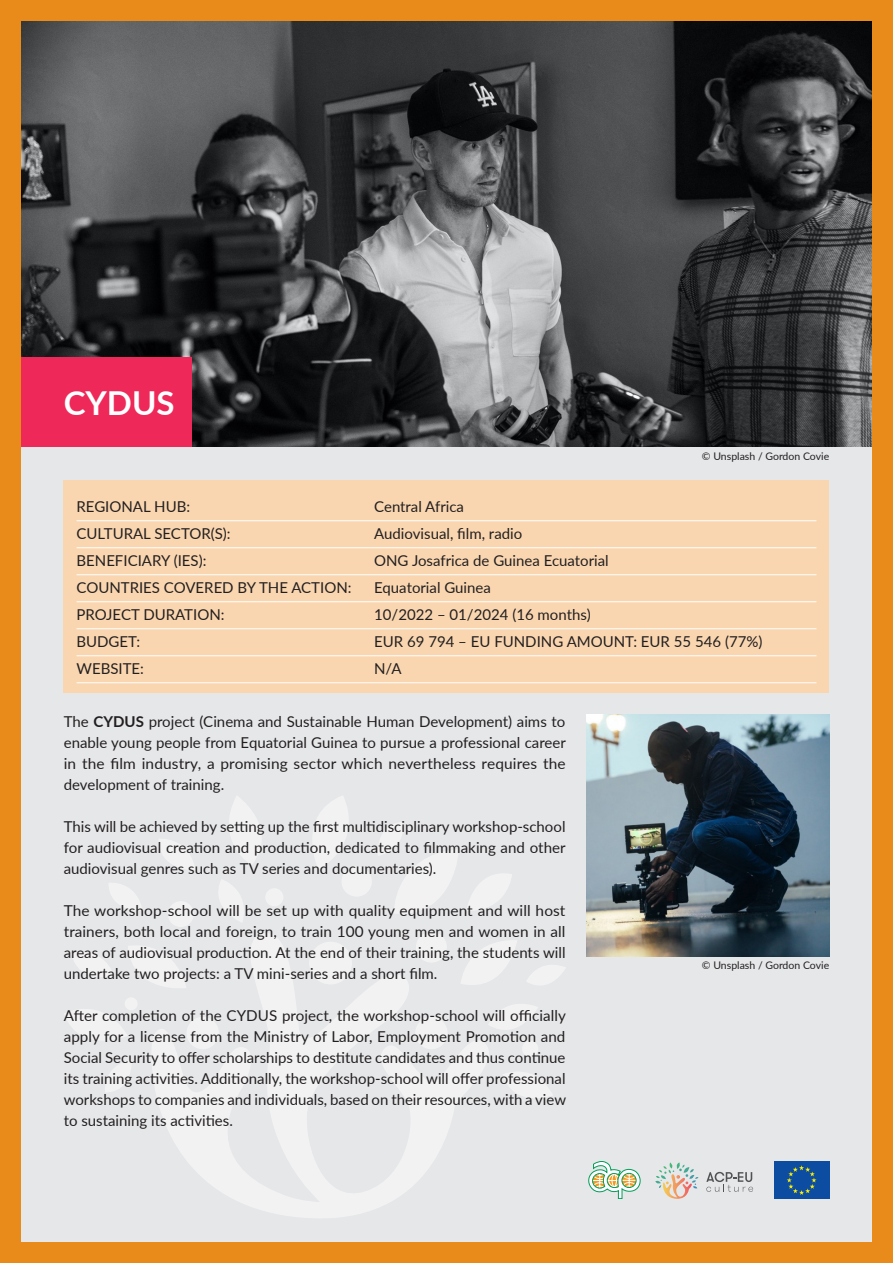
<style>
.page{position:relative;width:893px;height:1263px;background:#e98b1b}
.page>*{position:absolute;margin:0;border:0;box-sizing:border-box;transform-origin:0 0}
.t1{font:700 33px "Lato";color:#fff}
.t2{font:15px/21px "Lato";color:#231f20;text-align:justify}
.t3{font:10.5px "Lato";color:#231f20}
.s1{font-weight:700}
</style>
<div class="page">
<div style="left:21px;top:21px;width:851px;height:1221px;background:#e6e7e9"></div>
<img style="left:21px;top:21px;width:851px;height:425px">
<svg style="left:156px;top:934px;width:332px;height:284px"></svg>
<div style="left:187px;top:1017px;width:32px;height:32px;background:#f2f2f3;border-radius:50%"></div>
<div style="left:309px;top:942px;width:43px;height:42px;background:#f2f2f3;border-radius:50%"></div>
<div style="left:415px;top:1017px;width:33px;height:32px;background:#f2f2f3;border-radius:50%"></div>
<svg style="left:229px;top:796px;width:32px;height:69px"></svg>
<svg style="left:503px;top:1072px;width:49px;height:26px"></svg>
<svg style="left:460px;top:938px;width:105px;height:105px"></svg>
<svg style="left:219px;top:880px;width:25px;height:42px"></svg>
<svg style="left:313px;top:796px;width:35px;height:73px"></svg>
<svg style="left:467px;top:874px;width:45px;height:37px"></svg>
<svg style="left:159px;top:839px;width:36px;height:31px"></svg>
<svg style="left:109px;top:883px;width:33px;height:28px"></svg>
<svg style="left:65px;top:937px;width:122px;height:155px"></svg>
<svg style="left:378px;top:822px;width:81px;height:91px"></svg>
<div style="left:265px;top:888px;width:18px;height:18px;background:#f2f2f3;border-radius:50%"></div>
<div style="left:168px;top:901px;width:26px;height:26px;background:#f2f2f3;border-radius:50%"></div>
<div style="left:125px;top:997px;width:13px;height:13px;background:#f2f2f3;border-radius:50%"></div>
<div style="left:416px;top:932px;width:31px;height:30px;background:#f2f2f3;border-radius:50%"></div>
<div style="left:341px;top:866px;width:31px;height:31px;background:#f2f2f3;border-radius:50%"></div>
<div style="left:522px;top:1041px;width:16px;height:16px;background:#f2f2f3;border-radius:50%"></div>
<div style="left:64px;top:480px;width:765px;height:213px;background:#f9d6b0"></div>
<hr style="left:77px;top:520px;width:739px;height:1px;background:#fff">
<hr style="left:77px;top:547px;width:739px;height:1px;background:#fff">
<hr style="left:77px;top:574px;width:739px;height:1px;background:#fff">
<hr style="left:77px;top:601px;width:739px;height:1px;background:#fff">
<hr style="left:77px;top:628px;width:739px;height:1px;background:#fff">
<hr style="left:77px;top:655px;width:739px;height:1px;background:#fff">
<hr style="left:77px;top:682px;width:739px;height:1px;background:#fff">
<div style="left:21px;top:357px;width:170px;height:89px;background:#ee2858"></div>
<img style="left:587px;top:714px;width:242px;height:243px">
<svg style="left:588px;top:1161px;width:52px;height:38px"></svg>
<div style="left:774px;top:1162px;width:55px;height:37px;background:#0d4da1"></div>
<svg style="left:787px;top:1165px;width:29px;height:30px"></svg>
<svg style="left:655px;top:1162px;width:43px;height:37px"></svg>
<svg style="left:706px;top:1172px;width:47px;height:20px"></svg>
<p class="t1" style="left:64px;top:379px;width:112px">CYDUS</p>
<p class="t3" style="left:702px;top:448px;width:129px">© Unsplash / Gordon Covie</p>
<p class="t2" style="left:77px;top:495px;width:115px">REGIONAL HUB:</p>
<p class="t2" style="left:374px;top:495px;width:91px">Central Africa</p>
<p class="t2" style="left:77px;top:522px;width:156px">CULTURAL SECTOR(S):</p>
<p class="t2" style="left:374px;top:522px;width:150px">Audiovisual, film, radio</p>
<p class="t2" style="left:77px;top:549px;width:131px">BENEFICIARY (IES):</p>
<p class="t2" style="left:374px;top:549px;width:236px">ONG Josafrica de Guinea Ecuatorial</p>
<p class="t2" style="left:77px;top:576px;width:277px">COUNTRIES COVERED BY THE ACTION:</p>
<p class="t2" style="left:374px;top:576px;width:118px">Equatorial Guinea</p>
<p class="t2" style="left:77px;top:603px;width:149px">PROJECT DURATION:</p>
<p class="t2" style="left:374px;top:603px;width:218px">10/2022 – 01/2024 (16 months)</p>
<p class="t2" style="left:77px;top:630px;width:65px">BUDGET:</p>
<p class="t2" style="left:374px;top:630px;width:390px">EUR 69 794 – EU FUNDING AMOUNT: EUR 55 546 (77%)</p>
<p class="t2" style="left:77px;top:657px;width:69px">WEBSITE:</p>
<p class="t2" style="left:374px;top:657px;width:29px">N/A</p>
<p class="t2" style="left:64px;top:710px;width:504px">The <span class="s1">CYDUS</span> project (Cinema and Sustainable Human Development) aims to enable young people from Equatorial Guinea to pursue a professional career in the film industry, a promising sector which nevertheless requires the development of training.</p>
<p class="t2" style="left:64px;top:815px;width:503px">This will be achieved by setting up the first multidisciplinary workshop-school for audiovisual creation and production, dedicated to filmmaking and other audiovisual genres such as TV series and documentaries).</p>
<p class="t2" style="left:64px;top:899px;width:503px">The workshop-school will be set up with quality equipment and will host trainers, both local and foreign, to train 100 young men and women in all areas of audiovisual production. At the end of their training, the students will undertake two projects: a TV mini-series and a short film.</p>
<p class="t2" style="left:64px;top:1004px;width:504px">After completion of the CYDUS project, the workshop-school will officially apply for a license from the Ministry of Labor, Employment Promotion and Social Security to offer scholarships to destitute candidates and thus continue its training activities. Additionally, the workshop-school will offer professional workshops to companies and individuals, based on their resources, with a view to sustaining its activities.</p>
<p class="t3" style="left:702px;top:958px;width:129px">© Unsplash / Gordon Covie</p>
</div>
